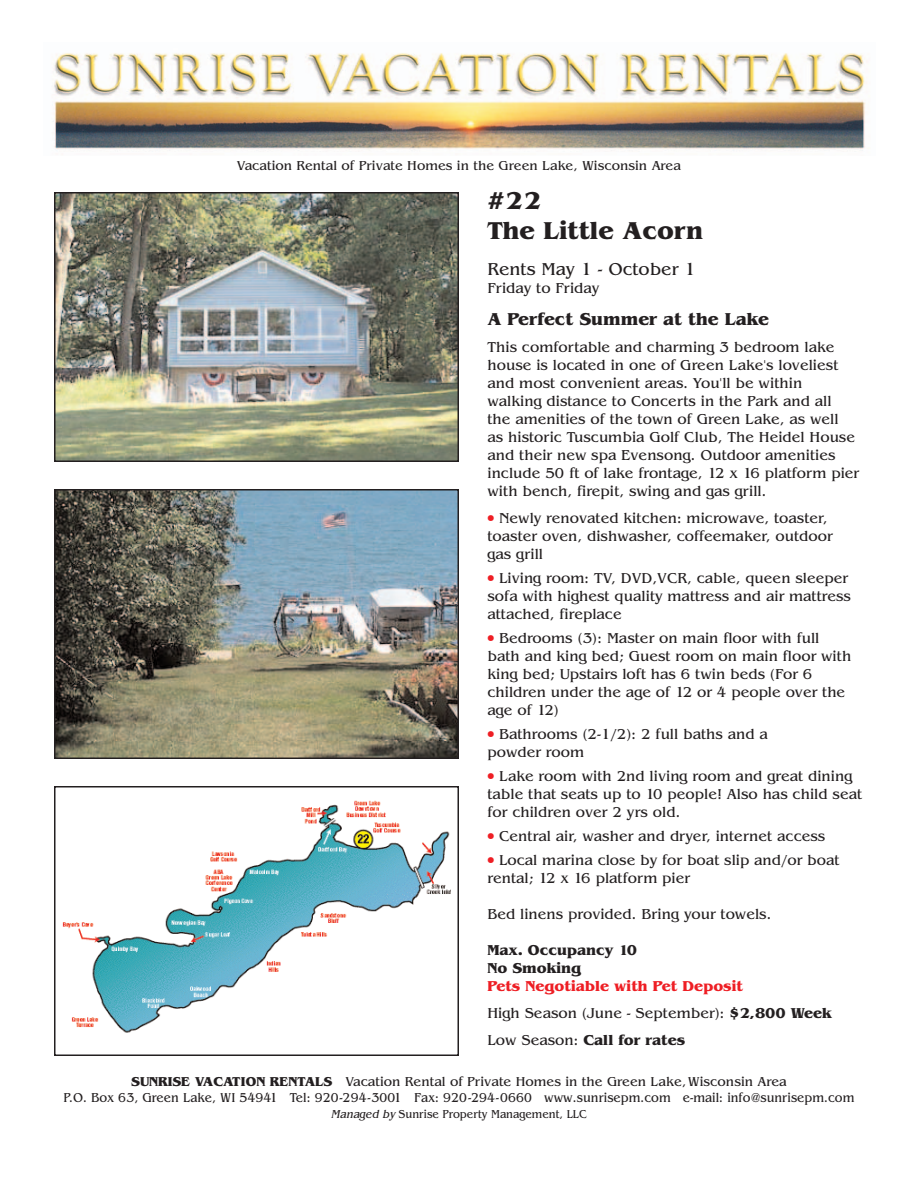
<style>
.page{position:relative;width:918px;height:1188px;background:#fff}
.page>*{position:absolute;margin:0;border:0;box-sizing:border-box;transform-origin:0 0}
.t1{font:700 25.5px/30px "Benguiat";color:#231f20}
.t2{font:700 18px "Benguiat";color:#231f20}
.t3{font:18px "Benguiat";color:#231f20}
.t4{font:15px/18px "Benguiat";color:#231f20}
.t5{font:700 15px/18px "Benguiat";color:#231f20}
.t6{font:13.5px/16.2px "Benguiat";color:#231f20;text-align:center}
.t7{font:12px "Benguiat";color:#231f20;scale:.93 1}
.s1{font-weight:700;font-size:18px;color:#ee1e24}
.s2{font-weight:700;color:#ee1e24}
.s3{font-weight:700}
.s4{font-style:italic}
</style>
<div class="page">
<img style="left:53px;top:53px;width:816px;height:98px">
<img style="left:57px;top:195px;width:399px;height:264px">
<div style="left:54px;top:192px;width:405px;height:270px;border:2px solid #231f20"></div>
<img style="left:57px;top:492px;width:399px;height:264px">
<div style="left:54px;top:489px;width:405px;height:270px;border:2px solid #231f20"></div>
<img style="left:62px;top:800px;width:388px;height:233px">
<div style="left:54px;top:786px;width:405px;height:270px;border:2px solid #231f20"></div>
<p class="t6" style="left:237px;top:159px;width:446px">Vacation Rental of Private Homes in the Green Lake, Wisconsin Area</p>
<h1 class="t1" style="left:488px;top:188px;width:217px">#22<br>The Little Acorn</h1>
<p class="t3" style="left:488px;top:263px;width:210px">Rents May 1 - October 1</p>
<p class="t4" style="left:488px;top:281px;width:113px">Friday to Friday</p>
<p class="t2" style="left:488px;top:312px;width:283px">A Perfect Summer at the Lake</p>
<p class="t4" style="left:488px;top:339px;width:373px">This comfortable and charming 3 bedroom lake house is located in one of Green Lake's loveliest and most convenient areas. You'll be within walking distance to Concerts in the Park and all<br>the amenities of the town of Green Lake, as well<br>as historic Tuscumbia Golf Club, The Heidel House and their new spa Evensong. Outdoor amenities include 50 ft of lake frontage, 12 x 16 platform pier with bench, firepit, swing and gas grill.</p>
<p class="t4" style="left:487px;top:510px;width:347px"><span class="s1">•</span> Newly renovated kitchen: microwave, toaster, toaster oven, dishwasher, coffeemaker, outdoor gas grill</p>
<p class="t4" style="left:487px;top:570px;width:365px"><span class="s1">•</span> Living room: TV, DVD,VCR, cable, queen sleeper sofa with highest quality mattress and air mattress attached, fireplace</p>
<p class="t4" style="left:487px;top:630px;width:365px"><span class="s1">•</span> Bedrooms (3): Master on main floor with full bath and king bed; Guest room on main floor with king bed; Upstairs loft has 6 twin beds (For 6 children under the age of 12 or 4 people over the age of 12)</p>
<p class="t4" style="left:487px;top:726px;width:282px"><span class="s1">•</span> Bathrooms (2-1/2): 2 full baths and a powder room</p>
<p class="t4" style="left:487px;top:768px;width:376px"><span class="s1">•</span> Lake room with 2nd living room and great dining table that seats up to 10 people! Also has child seat for children over 2 yrs old.</p>
<p class="t4" style="left:488px;top:828px;width:339px"><span class="s1">•</span> Central air, washer and dryer, internet access</p>
<p class="t4" style="left:487px;top:852px;width:354px"><span class="s1">•</span> Local marina close by for boat slip and/or boat rental; 12 x 16 platform pier</p>
<p class="t4" style="left:487px;top:906px;width:286px">Bed linens provided. Bring your towels.</p>
<p class="t5" style="left:487px;top:942px;width:151px">Max. Occupancy 10<br>No Smoking</p>
<p class="t4" style="left:487px;top:974px;width:346px;line-height:27px"><span class="s2">Pets Negotiable with Pet Deposit<br></span>High Season (June - September): <span class="s3">$2,800 Week<br></span>Low Season: <span class="s3">Call for rates</span></p>
<p class="t6" style="left:63px;top:1075px;width:793px"><span class="s3">SUNRISE VACATION RENTALS</span> Vacation Rental of Private Homes in the Green Lake‚Wisconsin Area<br>P.O. Box 63, Green Lake, WI 54941 Tel: 920-294-3001 Fax: 920-294-0660 www.sunrisepm.com e-mail: info@sunrisepm.com</p>
<p class="t7" style="left:331px;top:1109px;width:277px"><span class="s4">Managed by</span> Sunrise Property Management, LLC</p>
</div>
